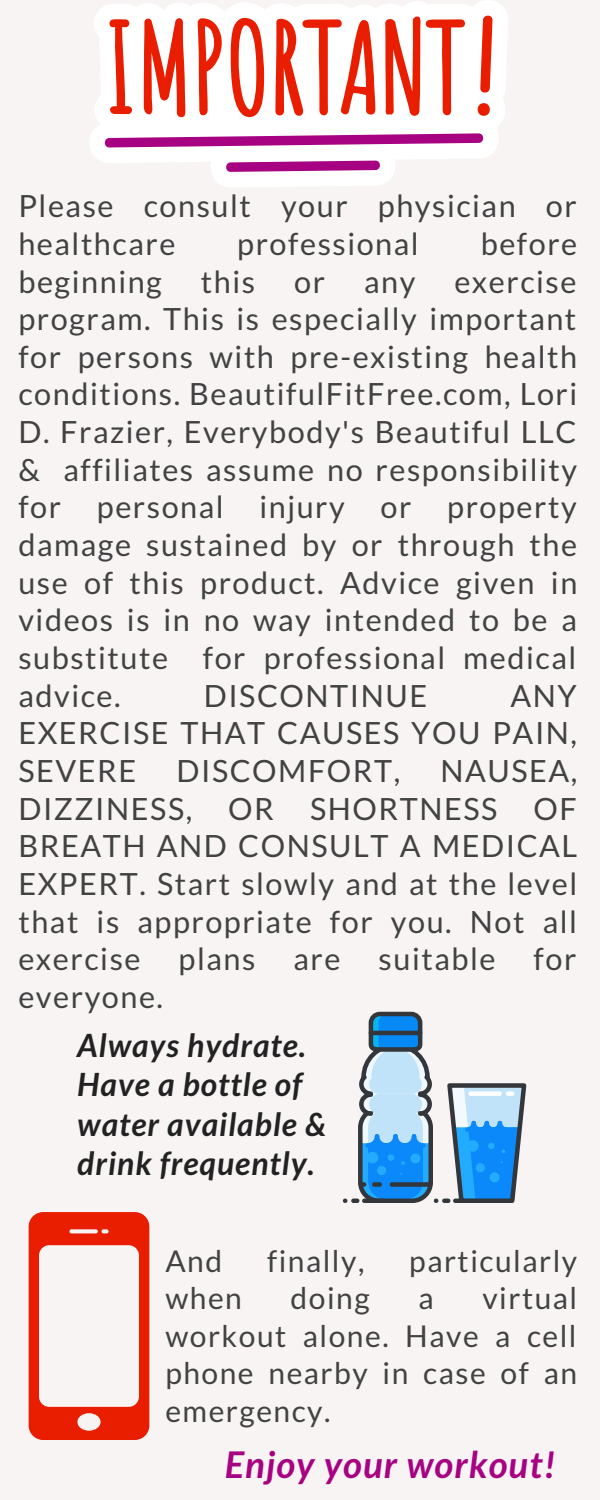
<style>
.page{position:relative;width:600px;height:1500px;background:#f8f4f4}
.page>*{position:absolute;margin:0;border:0;box-sizing:border-box;transform-origin:0 0}
.t1{font:italic 700 36.8px "Lato";letter-spacing:.03em;color:#a60282}
.t2{font:italic 700 32px/39.5px "Lato";letter-spacing:.03em;color:#222}
.t3{font:30.6px/37.6px "Lato";letter-spacing:.05em;color:#424242;text-align:justify}
.t4{font:30px/37.5px "Lato";letter-spacing:.05em;color:#424242;text-align:justify}
</style>
<div class="page">
<svg style="left:90px;top:1px;width:418px;height:186px;fill:#fff"></svg>
<svg style="left:109px;top:14px;width:384px;height:103px;fill:#fff"></svg>
<svg style="left:103px;top:133px;width:382px;height:39px"></svg>
<svg style="left:29px;top:1212px;width:120px;height:228px"></svg>
<div style="left:368px;top:1109px;width:55px;height:92px;background:#c0e3f9;border-radius:18px"></div>
<div style="left:358px;top:1107px;width:75px;height:96px;border:5px solid #33363a;border-radius:18px"></div>
<svg style="left:359px;top:1012px;width:73px;height:106px"></svg>
<hr style="left:371px;top:1031px;width:49px;height:4px;background:#33363a">
<svg style="left:353px;top:1132px;width:84px;height:71px"></svg>
<svg style="left:444px;top:1083px;width:82px;height:120px"></svg>
<p class="t3" style="left:18px;top:187px;width:560px">Please consult your physician or healthcare</p>
<p class="t3" style="left:237px;top:224px;width:183px">professional</p>
<p class="t3" style="left:481px;top:224px;width:98px">before</p>
<p class="t3" style="left:18px;top:262px;width:145px">beginning</p>
<p class="t3" style="left:201px;top:262px;width:56px">this</p>
<p class="t3" style="left:294px;top:262px;width:32px">or</p>
<p class="t3" style="left:364px;top:262px;width:53px">any</p>
<p class="t3" style="left:18px;top:262px;width:560px;text-indent:436px">exercise program. This is especially important for persons with pre-existing health conditions. BeautifulFitFree.com, Lori D. Frazier, Everybody's Beautiful LLC &amp; affiliates assume no responsibility for personal injury or property damage sustained by or through the use of this product. Advice given in videos is in no way intended to be a substitute for professional medical advice.</p>
<p class="t3" style="left:204px;top:676px;width:225px">DISCONTINUE</p>
<p class="t3" style="left:18px;top:676px;width:560px;text-indent:492px">ANY EXERCISE THAT CAUSES YOU PAIN, SEVERE</p>
<p class="t3" style="left:18px;top:751px;width:560px;text-indent:422px">NAUSEA, DIZZINESS, OR SHORTNESS OF BREATH AND CONSULT A MEDICAL EXPERT. Start slowly and at the level that is appropriate for you. Not all exercise plans are suitable for everyone.</p>
<p class="t3" style="left:176px;top:751px;width:225px">DISCOMFORT,</p>
<p class="t2" style="left:77px;top:1025px;width:250px">Always hydrate.<br>Have a bottle of water available &amp; drink frequently.</p>
<p class="t4" style="left:165px;top:1241px;width:58px">And</p>
<p class="t4" style="left:267px;top:1241px;width:99px">finally,</p>
<p class="t4" style="left:409px;top:1241px;width:169px">particularly</p>
<p class="t4" style="left:165px;top:1279px;width:78px">when</p>
<p class="t4" style="left:291px;top:1279px;width:81px">doing</p>
<p class="t4" style="left:419px;top:1279px;width:17px">a</p>
<p class="t4" style="left:165px;top:1279px;width:413px;text-indent:317px">virtual workout alone. Have a cell phone nearby in case of an emergency.</p>
<p class="t1" style="left:225px;top:1442px;width:333px">Enjoy your workout!</p>
</div>
